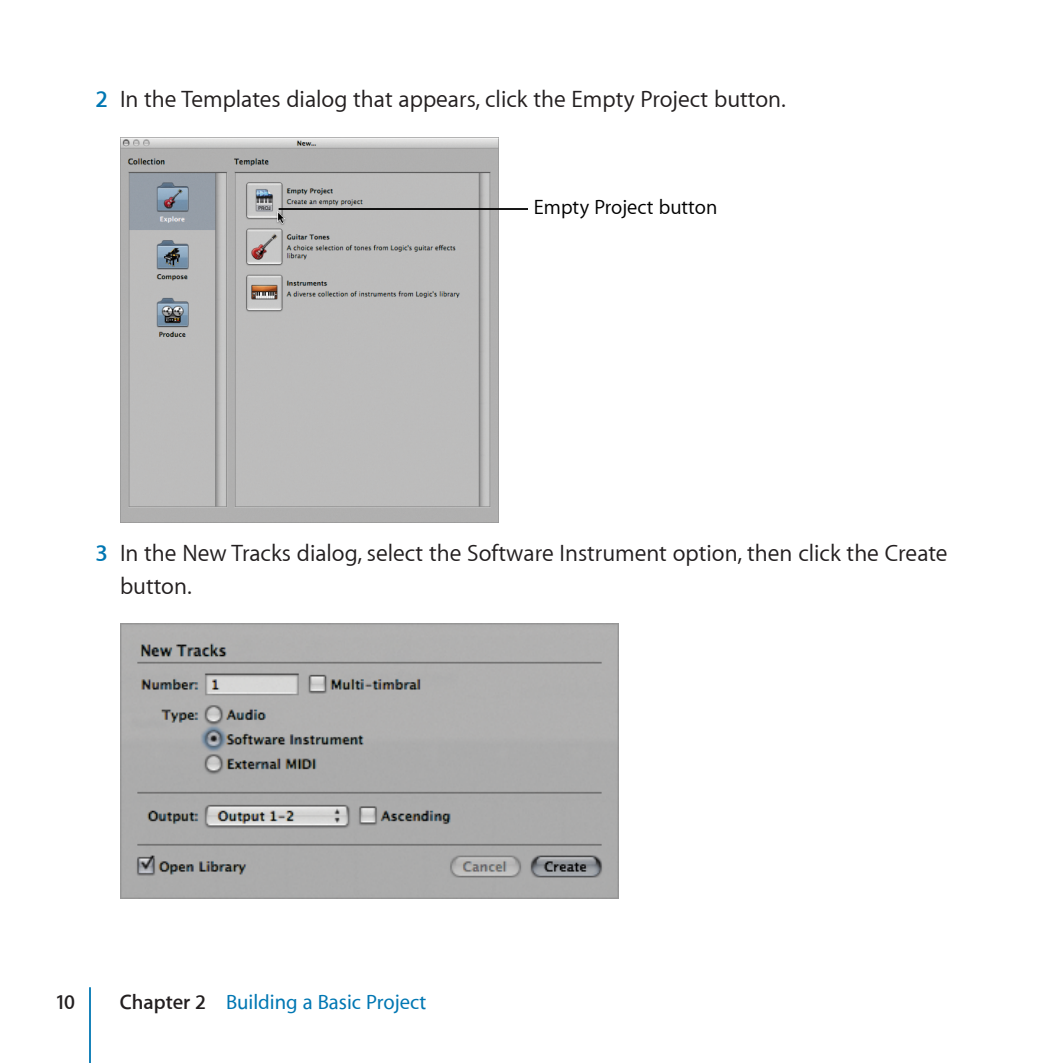
<style>
.page{position:relative;width:1063px;height:1063px;background:#fff}
.page>*{position:absolute;margin:0;border:0;box-sizing:border-box;transform-origin:0 0}
.Task-N{font:24px/33px "Myriad Set Text";color:#231f20}
.yFooter{font:500 21px "Myriad Set";color:#0077b3}
.t1{font:21px "Myriad Set Text";color:#000}
.yFolio{font:600 21px "Myriad Set";color:#231f20}
.s1{font-family:"Myriad Set";font-weight:600;color:#0077b3}
.s2{font-weight:600;color:#231f20}
</style>
<div class="page">
<hr style="left:89px;top:987px;width:2px;height:76px;background:#0077b3">
<img style="left:120px;top:137px;width:378px;height:385px">
<hr style="left:279px;top:208px;width:249px;height:2px;background:#000">
<img style="left:120px;top:623px;width:498px;height:276px">
<p class="Task-N" style="left:96px;top:82px;width:692px"><span class="s1">2</span> In the Templates dialog that appears, click the Empty Project button.</p>
<p class="t1" style="left:534px;top:194px;width:185px">Empty Project button</p>
<p class="Task-N" style="left:120px;top:536px;width:829px;text-indent:-24px"><span class="s1">3</span> In the New Tracks dialog, select the Software Instrument option, then click the Create button.</p>
<p class="yFolio" style="left:55px;top:989px;width:21px">10</p>
<p class="yFooter" style="left:120px;top:989px;width:308px"><span class="s2">Chapter 2</span> Building a Basic Project</p>
</div>
